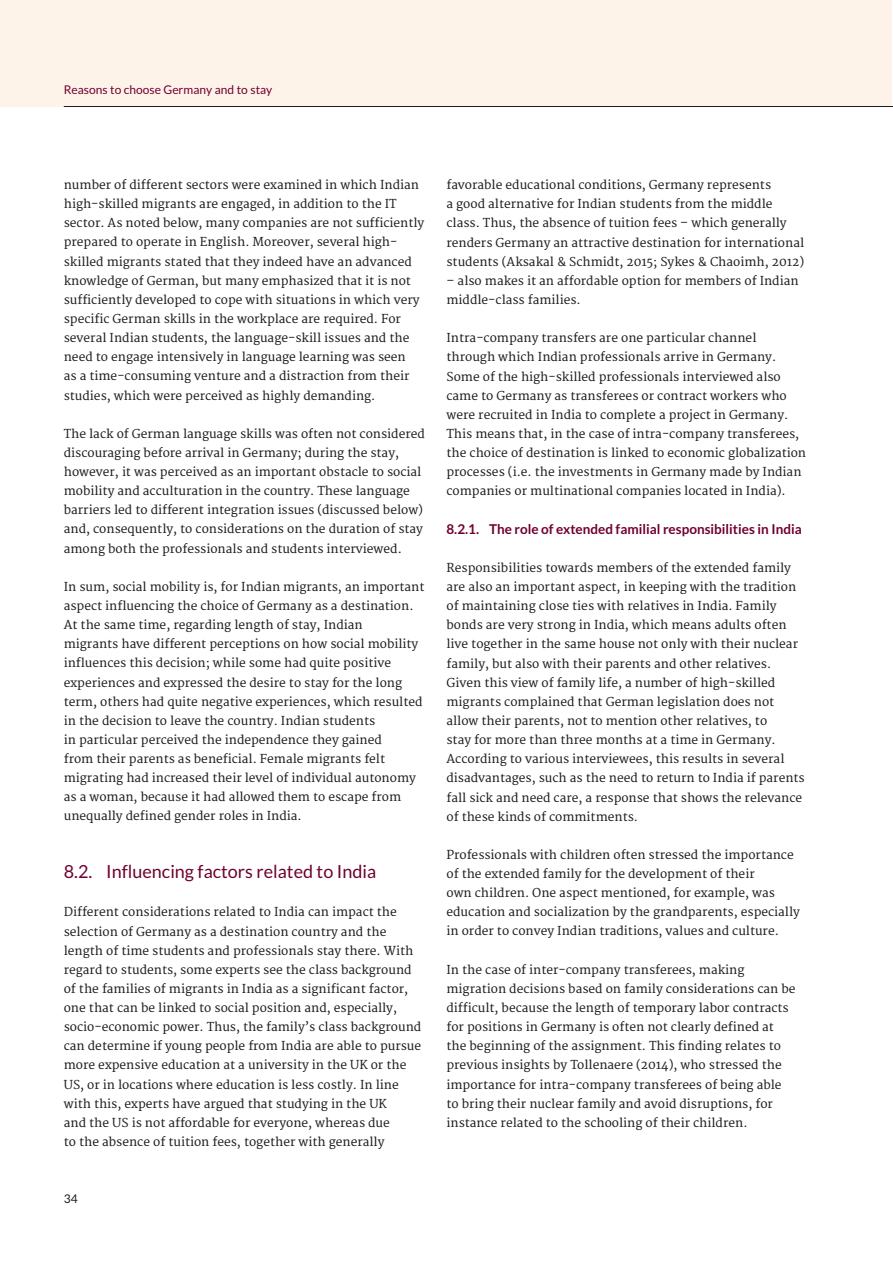
<style>
.page{position:relative;width:893px;height:1263px;background:#fff}
.page>*{position:absolute;margin:0;border:0;box-sizing:border-box;transform-origin:0 0}
.t1{font:18px "Lato";color:#700030}
.t2{font:700 13.5px "Lato";color:#700030}
.t3{font:12px/19.2px "Merriweather";color:#1d1d1b}
.t4{font:12px "Lato";color:#700030}
.t5{font:12px "Lato";color:#1d1d1b}
</style>
<div class="page">
<div style="left:0;top:0;width:892px;height:106px;background:#fef3e9"></div>
<hr style="left:64px;top:106px;width:829px;height:1px;background:#1d1d1b">
<p class="t4" style="left:64px;top:83px;width:210px">Reasons to choose Germany and to stay</p>
<p class="t3" style="left:64px;top:176px;width:362px">number of different sectors were examined in which Indian high-skilled migrants are engaged, in addition to the IT sector. As noted below, many companies are not sufficiently prepared to operate in English. Moreover, several high&shy;skilled migrants stated that they indeed have an advanced knowledge of German, but many emphasized that it is not sufficiently developed to cope with situations in which very specific German skills in the workplace are required. For several Indian students, the language-skill issues and the need to engage intensively in language learning was seen<br>as a time-consuming venture and a distraction from their studies, which were perceived as highly demanding.</p>
<p class="t3" style="left:64px;top:424px;width:363px">The lack of German language skills was often not considered discouraging before arrival in Germany; during the stay, however, it was perceived as an important obstacle to social mobility and acculturation in the country. These language barriers led to different integration issues (discussed below) and, consequently, to considerations on the duration of stay among both the professionals and students interviewed.</p>
<p class="t3" style="left:64px;top:577px;width:362px">In sum, social mobility is, for Indian migrants, an important aspect influencing the choice of Germany as a destination.<br>At the same time, regarding length of stay, Indian<br>migrants have different perceptions on how social mobility influences this decision; while some had quite positive experiences and expressed the desire to stay for the long term, others had quite negative experiences, which resulted in the decision to leave the country. Indian students<br>in particular perceived the independence they gained<br>from their parents as beneficial. Female migrants felt migrating had increased their level of individual autonomy as a woman, because it had allowed them to escape from unequally defined gender roles in India.</p>
<h1 class="t1" style="left:64px;top:861px;width:314px">8.2. Influencing factors related to India</h1>
<p class="t3" style="left:64px;top:903px;width:359px">Different considerations related to India can impact the selection of Germany as a destination country and the length of time students and professionals stay there. With regard to students, some experts see the class background of the families of migrants in India as a significant factor, one that can be linked to social position and, especially, socio-economic power. Thus, the family’s class background can determine if young people from India are able to pursue more expensive education at a university in the UK or the US, or in locations where education is less costly. In line with this, experts have argued that studying in the UK<br>and the US is not affordable for everyone, whereas due<br>to the absence of tuition fees, together with generally</p>
<p class="t5" style="left:64px;top:1192px;width:15px">34</p>
<p class="t3" style="left:446px;top:176px;width:359px">favorable educational conditions, Germany represents<br>a good alternative for Indian students from the middle class. Thus, the absence of tuition fees – which generally renders Germany an attractive destination for international students (Aksakal &amp; Schmidt, 2015; Sykes &amp; Chaoimh, 2012)</p>
<p class="t3" style="left:446px;top:271px;width:354px">– also makes it an affordable option for members of Indian middle-class families.</p>
<p class="t3" style="left:446px;top:329px;width:361px">Intra-company transfers are one particular channel through which Indian professionals arrive in Germany.<br>Some of the high-skilled professionals interviewed also came to Germany as transferees or contract workers who were recruited in India to complete a project in Germany.<br>This means that, in the case of intra-company transferees, the choice of destination is linked to economic globalization processes (i.e. the investments in Germany made by Indian companies or multinational companies located in India).</p>
<p class="t2" style="left:446px;top:521px;width:357px">8.2.1. The role of extended familial responsibilities in India</p>
<p class="t3" style="left:446px;top:559px;width:360px">Responsibilities towards members of the extended family are also an important aspect, in keeping with the tradition of maintaining close ties with relatives in India. Family bonds are very strong in India, which means adults often live together in the same house not only with their nuclear family, but also with their parents and other relatives.<br>Given this view of family life, a number of high-skilled migrants complained that German legislation does not allow their parents, not to mention other relatives, to<br>stay for more than three months at a time in Germany.<br>According to various interviewees, this results in several disadvantages, such as the need to return to India if parents fall sick and need care, a response that shows the relevance of these kinds of commitments.</p>
<p class="t3" style="left:446px;top:845px;width:355px">Professionals with children often stressed the importance of the extended family for the development of their<br>own children. One aspect mentioned, for example, was education and socialization by the grandparents, especially in order to convey Indian traditions, values and culture.</p>
<p class="t3" style="left:446px;top:960px;width:351px">In the case of inter-company transferees, making migration decisions based on family considerations can be difficult, because the length of temporary labor contracts for positions in Germany is often not clearly defined at the beginning of the assignment. This finding relates to previous insights by Tollenaere (2014), who stressed the importance for intra-company transferees of being able to bring their nuclear family and avoid disruptions, for instance related to the schooling of their children.</p>
</div>
